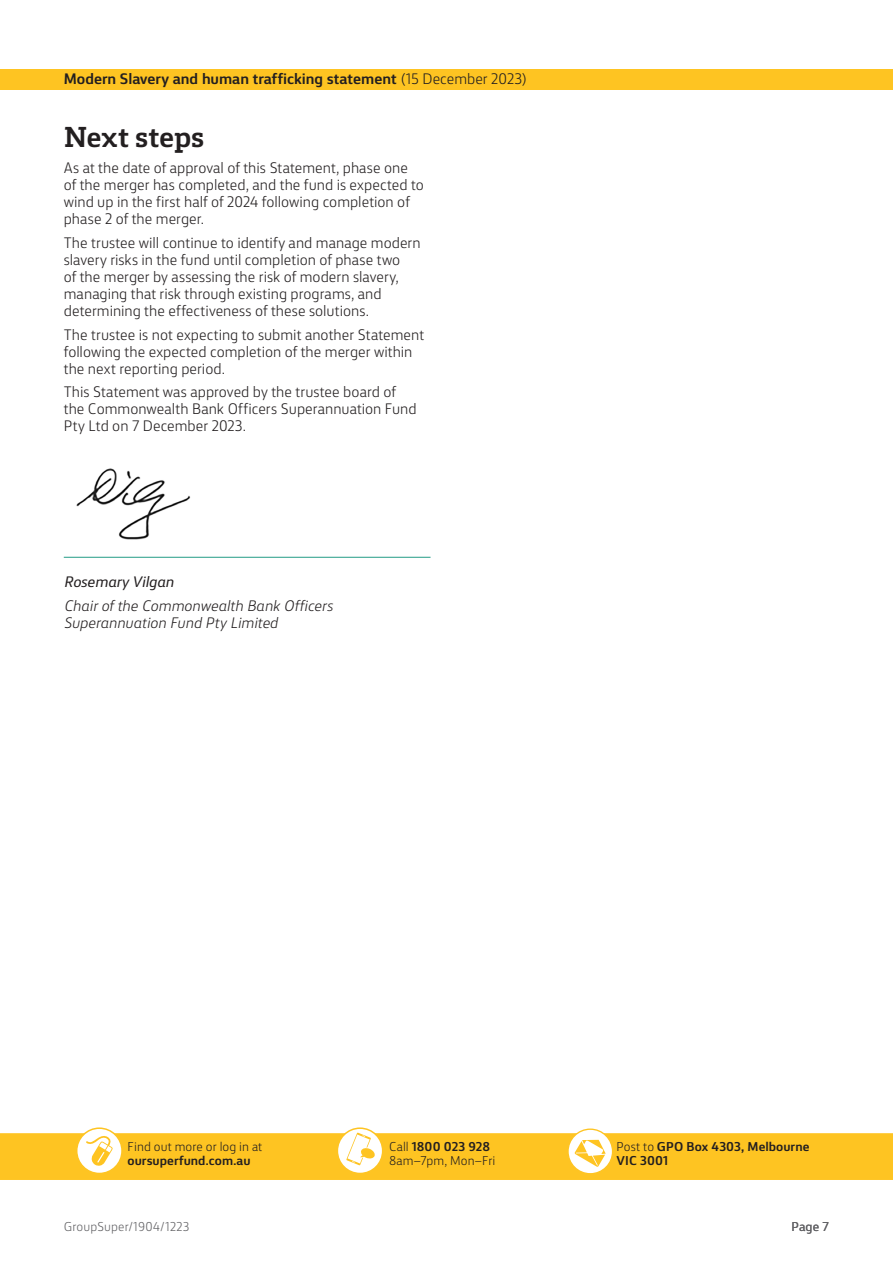
<style>
.page{position:relative;width:893px;height:1263px;background:#fff}
.page>*{position:absolute;margin:0;border:0;box-sizing:border-box;transform-origin:0 0}
.t1{font:700 27px "CBA Slab";letter-spacing:-.01em;color:#231f20}
.t2{font:300 14.25px/17.1px "CBA Sans";color:#231f20}
.t3{font:italic 300 14.25px/17.1px "CBA Sans";color:#231f20}
.t4{font:700 14.25px "CBA Sans";letter-spacing:-.005em;color:#231f20}
.t5{font:italic 14.25px "CBA Sans";letter-spacing:-.005em;color:#231f20}
.t6{font:700 12px/14.4px "CBA Sans";letter-spacing:.005em;color:#231f20}
.t7{font:300 12px/14.4px "CBA Sans";letter-spacing:.01em;color:#231f20}
.t8{font:300 12px "CBA Sans";letter-spacing:.005em;color:#636366}
.t9{font:12px "CBA Sans";color:#636366}
.s1{font-weight:300}
.s2{font-weight:700}
</style>
<div class="page">
<div style="left:0;top:69px;width:893px;height:21px;background:#fec422"></div>
<img style="left:76px;top:468px;width:115px;height:72px">
<hr style="left:64px;top:557px;width:367px;height:1px;background:#229b86">
<svg style="left:77px;top:1128px;width:45px;height:45px"></svg>
<div style="left:76px;top:1127px;width:47px;height:47px;border:2px solid #fec422;border-radius:50%"></div>
<svg style="left:337px;top:1128px;width:46px;height:45px"></svg>
<div style="left:337px;top:1127px;width:46px;height:47px;border:2px solid #fec422;border-radius:50%"></div>
<svg style="left:0;top:1132px;width:893px;height:48px;background:#feca39"></svg>
<div style="left:567px;top:1128px;width:46px;height:46px;border:1px solid #fec422;border-radius:50%"></div>
<p class="t4" style="left:64px;top:66px;width:465px">Modern Slavery and human trafficking statement <span class="s1">(15 December 2023)</span></p>
<h1 class="t1" style="left:64px;top:112px;width:142px">Next steps</h1>
<p class="t2" style="left:64px;top:158px;width:362px">As at the date of approval of this Statement, phase one of the merger has completed, and the fund is expected to wind up in the first half of 2024 following completion of phase 2 of the merger.</p>
<p class="t2" style="left:64px;top:233px;width:358px">The trustee will continue to identify and manage modern slavery risks in the fund until completion of phase two<br>of the merger by assessing the risk of modern slavery, managing that risk through existing programs, and determining the effectiveness of these solutions.</p>
<p class="t2" style="left:64px;top:324px;width:362px">The trustee is not expecting to submit another Statement following the expected completion of the merger within the next reporting period.</p>
<p class="t2" style="left:64px;top:382px;width:354px">This Statement was approved by the trustee board of the Commonwealth Bank Officers Superannuation Fund<br>Pty Ltd on 7 December 2023.</p>
<p class="t5" style="left:64px;top:570px;width:111px">Rosemary Vilgan</p>
<p class="t3" style="left:64px;top:595px;width:270px">Chair of the Commonwealth Bank Officers<br>Superannuation Fund Pty Limited</p>
<p class="t7" style="left:128px;top:1138px;width:136px">Find out more or log in at</p>
<p class="t6" style="left:128px;top:1152px;width:125px">oursuperfund.com.au</p>
<p class="t7" style="left:389px;top:1138px;width:108px">Call <span class="s2">1800 023 928<br></span>8am–7pm, Mon–Fri</p>
<p class="t6" style="left:617px;top:1138px;width:194px"><span class="s1">Post to</span> GPO Box 4303, Melbourne<br>VIC 3001</p>
<p class="t8" style="left:64px;top:1217px;width:127px">GroupSuper/1904/1223</p>
<p class="t9" style="left:791px;top:1217px;width:39px">Page 7</p>
</div>
